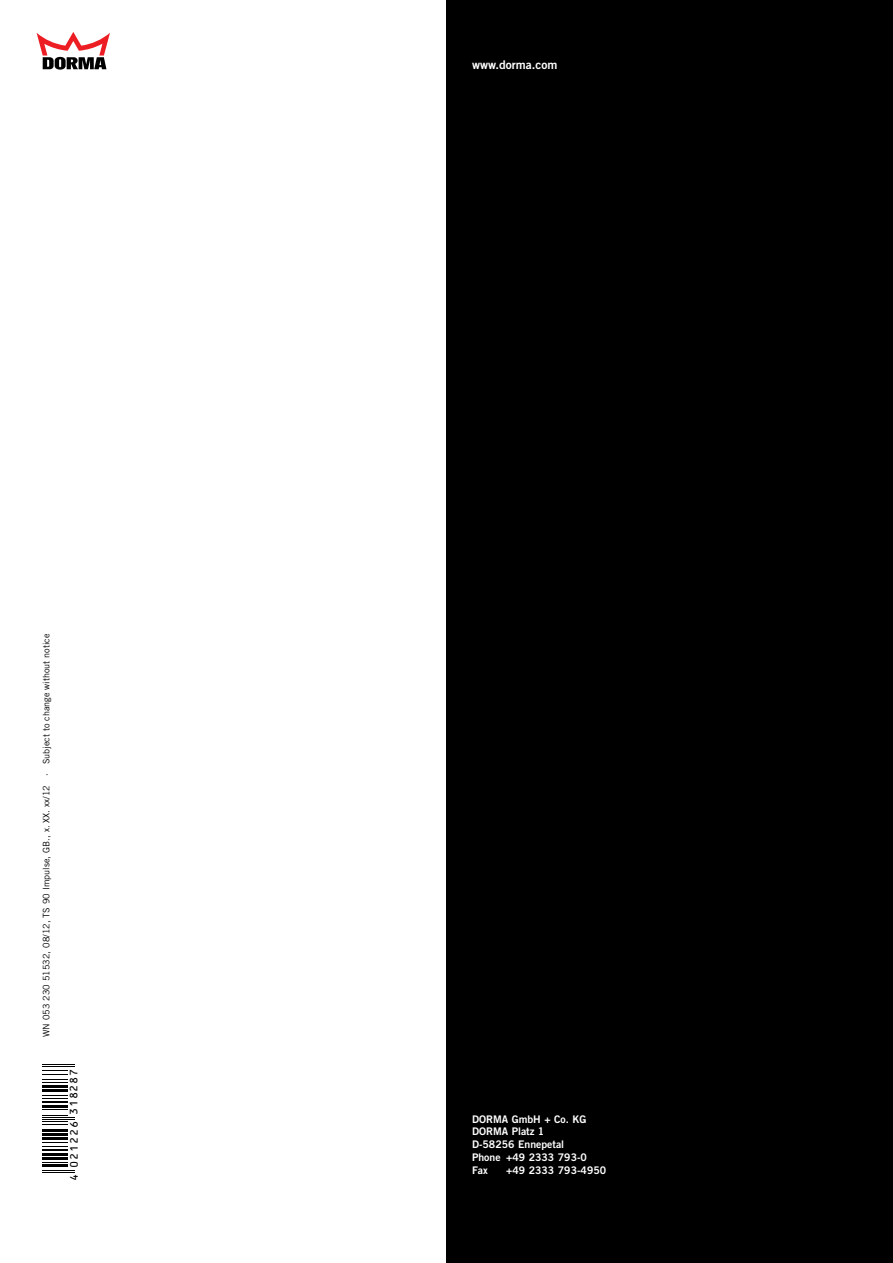
<style>
.page{position:relative;width:893px;height:1263px;background:#fff}
.page>*{position:absolute;margin:0;border:0;box-sizing:border-box;transform-origin:0 0}
.t1{font:12px "Trade Gothic Bold Two";color:#fff}
.t2{font:12px "OCRB10 Pitch BT";letter-spacing:.055em;color:#000}
.t3{font:10.5px/12.8px "Trade Gothic Bold Two";color:#fff}
.t4{font:9px "Trade Gothic";color:#000}
</style>
<div class="page">
<svg style="left:37px;top:32px;width:73px;height:38px"></svg>
<div style="left:446px;top:0;width:447px;height:1263px;background:#000"></div>
<hr style="left:42px;top:1172px;width:33px;height:1px;background:#000">
<hr style="left:42px;top:1170px;width:33px;height:1px;background:#000">
<hr style="left:42px;top:1164px;width:26px;height:2px;background:#000">
<svg style="left:42px;top:1162px;width:26px;height:1px"></svg>
<hr style="left:42px;top:1157px;width:26px;height:2px;background:#000">
<hr style="left:42px;top:1154px;width:26px;height:2px;background:#000">
<hr style="left:42px;top:1149px;width:26px;height:2px;background:#000">
<svg style="left:42px;top:1142px;width:26px;height:5px"></svg>
<hr style="left:42px;top:1137px;width:26px;height:3px;background:#000">
<hr style="left:42px;top:1133px;width:26px;height:2px;background:#000">
<hr style="left:42px;top:1129px;width:26px;height:2px;background:#000">
<svg style="left:42px;top:1121px;width:26px;height:4px"></svg>
<hr style="left:42px;top:1119px;width:33px;height:1px;background:#000">
<hr style="left:42px;top:1117px;width:33px;height:1px;background:#000">
<svg style="left:42px;top:1109px;width:26px;height:1px"></svg>
<hr style="left:42px;top:1105px;width:26px;height:2px;background:#000">
<hr style="left:42px;top:1101px;width:26px;height:2px;background:#000">
<svg style="left:42px;top:1095px;width:26px;height:4px"></svg>
<hr style="left:42px;top:1089px;width:26px;height:2px;background:#000">
<hr style="left:42px;top:1086px;width:26px;height:2px;background:#000">
<svg style="left:42px;top:1070px;width:26px;height:13px"></svg>
<hr style="left:42px;top:1066px;width:33px;height:1px;background:#000">
<hr style="left:42px;top:1064px;width:33px;height:1px;background:#000">
<p class="t4" style="left:41px;top:1037px;width:405px;rotate:-90deg">WN 053 230 51532, 08/12, TS 90 Impulse, GB., x. XX. xx/12 · Subject to change without notice</p>
<p class="t2" style="left:69px;top:1115px;width:48px;rotate:-90deg">318287</p>
<p class="t2" style="left:69px;top:1181px;width:61px;rotate:-90deg">4 021226</p>
<p class="t1" style="left:472px;top:58px;width:87px">www.dorma.com</p>
<p class="t3" style="left:472px;top:1112px;width:117px">DORMA GmbH + Co. KG<br>DORMA Platz 1<br>D-58256 Ennepetal<br>Phone +49 2333 793-0<br>Fax</p>
<p class="t3" style="left:506px;top:1163px;width:102px">+49 2333 793-4950</p>
</div>
